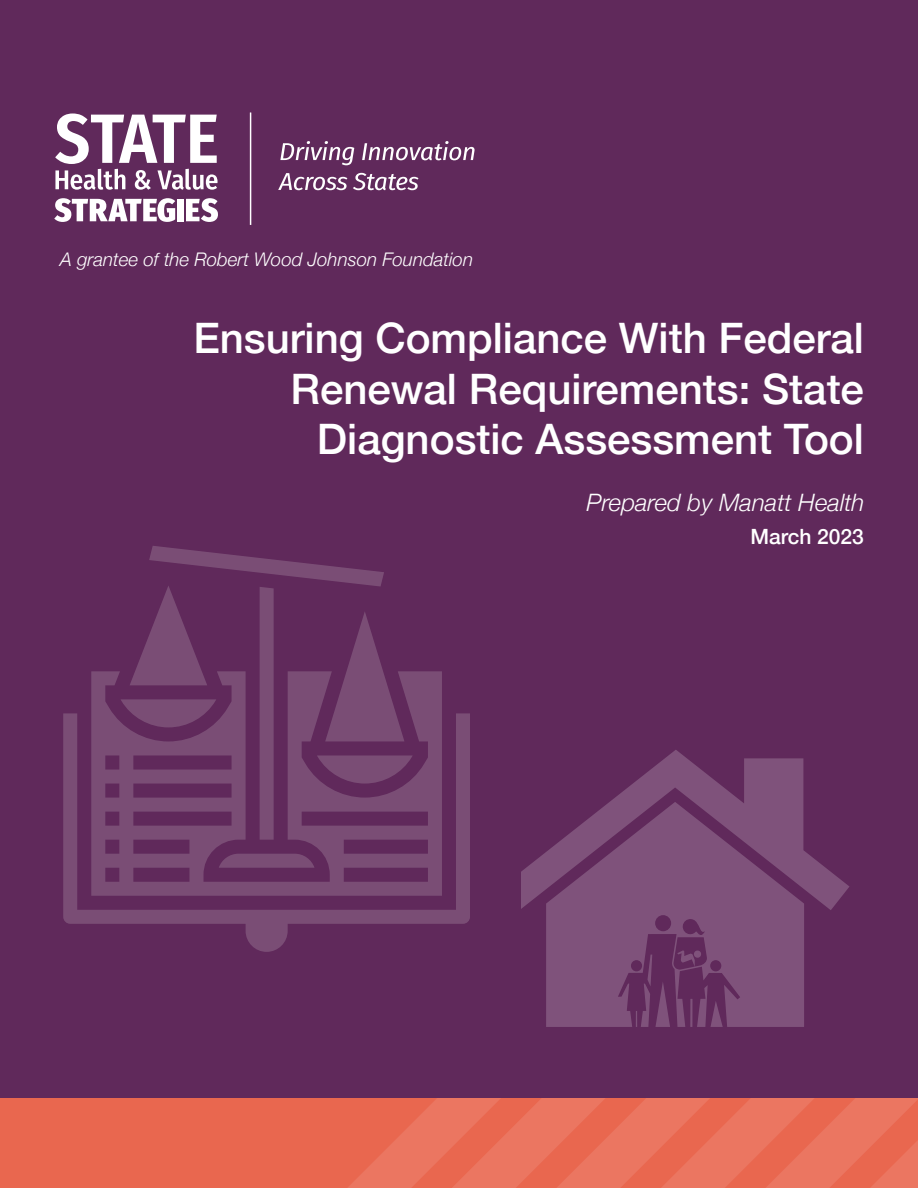
<style>
.page{position:relative;width:918px;height:1188px;background:#60295b}
.page>*{position:absolute;margin:0;border:0;box-sizing:border-box;transform-origin:0 0}
.t1{font:500 42px/50.4px "Helvetica Neue";color:#fff;text-align:right}
.t2{font:italic 300 24px "Helvetica Neue";color:#fff}
.t3{font:500 21px "Helvetica Neue";color:#fff}
.t4{font:italic 300 18.75px "Helvetica Neue";color:#fff}
</style>
<div class="page">
<div style="left:0;top:1098px;width:918px;height:90px;background:#e9674f"></div>
<svg style="left:348px;top:1098px;width:570px;height:90px"></svg>
<hr style="left:250px;top:113px;width:1px;height:112px;background:#fff">
<svg style="left:280px;top:141px;width:74px;height:24px"></svg>
<svg style="left:362px;top:141px;width:113px;height:19px"></svg>
<svg style="left:278px;top:173px;width:69px;height:17px"></svg>
<svg style="left:353px;top:173px;width:66px;height:17px"></svg>
<svg style="left:55px;top:113px;width:163px;height:77px"></svg>
<svg style="left:54px;top:198px;width:121px;height:24px"></svg>
<div style="left:177px;top:199px;width:7px;height:22px;background:#fff"></div>
<svg style="left:186px;top:198px;width:32px;height:24px"></svg>
<svg style="left:63px;top:713px;width:407px;height:239px"></svg>
<svg style="left:91px;top:671px;width:351px;height:225px;fill:#7a4d75"></svg>
<svg style="left:121px;top:546px;width:292px;height:294px"></svg>
<svg style="left:521px;top:750px;width:328px;height:160px"></svg>
<svg style="left:546px;top:802px;width:258px;height:225px;fill:#7f527b"></svg>
<svg style="left:693px;top:950px;width:9px;height:8px"></svg>
<p class="t4" style="left:60px;top:244px;width:414px">A grantee of the Robert Wood Johnson Foundation</p>
<p class="t1" style="left:193px;top:310px;width:672px">Ensuring Compliance With Federal<br>Renewal Requirements: State<br>Diagnostic Assessment Tool</p>
<p class="t2" style="left:587px;top:484px;width:279px">Prepared by Manatt Health</p>
<p class="t3" style="left:750px;top:520px;width:115px">March 2023</p>
</div>
